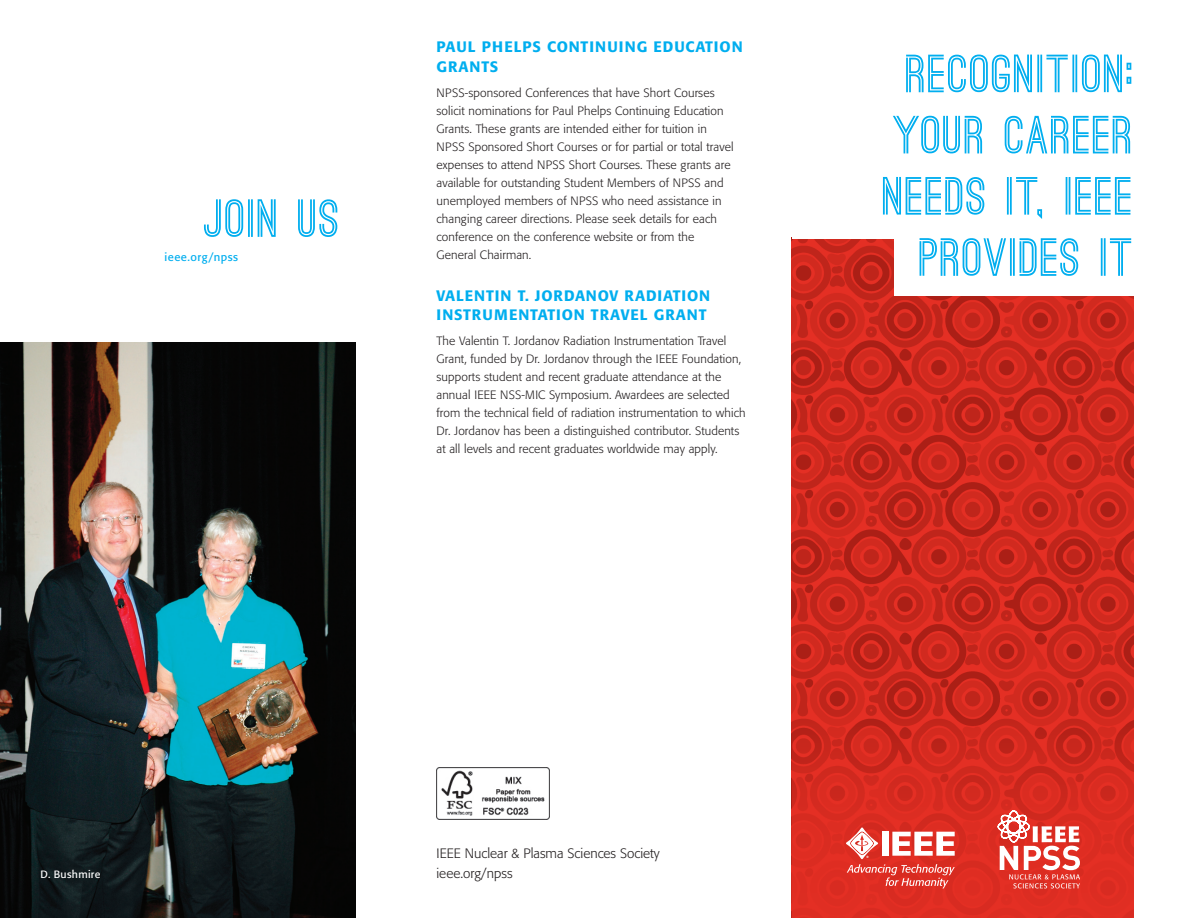
<style>
.page{position:relative;width:1188px;height:918px;background:#fff}
.page>*{position:absolute;margin:0;border:0;box-sizing:border-box;transform-origin:0 0}
.H1_Brochure_Headline{font:700 51px/61.2px "Ostrich Sans";letter-spacing:.015em;color:#00aeef;text-align:right}
.H3_section_titles{font:500 15px/19.5px "Formata";letter-spacing:.06em;color:#00aeef}
.Body_Copy{font:300 13.5px "Formata";color:#231f20}
.Body_Text{font:300 12px/18px "Formata";letter-spacing:.01em;color:#231f20}
.Captions__Photo{font:11.25px "Formata";letter-spacing:.04em;color:#00aeef}
.Body_Text-2{font:10.5px "Formata";letter-spacing:.03em;color:#fff}
</style>
<div class="page">
<img style="left:792px;top:239px;width:342px;height:473px">
<div style="left:894px;top:221px;width:252px;height:75px;background:#fff"></div>
<img style="left:0;top:342px;width:355px;height:576px">
<img style="left:436px;top:768px;width:114px;height:51px">
<svg style="left:792px;top:712px;width:342px;height:206px;fill:#db2c21"></svg>
<svg style="left:846px;top:827px;width:109px;height:61px"></svg>
<svg style="left:998px;top:811px;width:82px;height:77px"></svg>
<p class="H1_Brochure_Headline" style="left:204px;top:190px;width:137px">JOIN US</p>
<p class="Captions__Photo" style="left:165px;top:250px;width:75px">ieee.org/npss</p>
<p class="H3_section_titles" style="left:436px;top:37px;width:308px">PAUL PHELPS CONTINUING EDUCATION<br>GRANTS</p>
<p class="Body_Text" style="left:436px;top:84px;width:299px">NPSS-sponsored Conferences that have Short Courses solicit nominations for Paul Phelps Continuing Education Grants. These grants are intended either for tuition in NPSS Sponsored Short Courses or for partial or total travel expenses to attend NPSS Short Courses. These grants are available for outstanding Student Members of NPSS and unemployed members of NPSS who need assistance in changing career directions. Please seek details for each conference on the conference website or from the General Chairman.</p>
<p class="H3_section_titles" style="left:436px;top:286px;width:275px">VALENTIN T. JORDANOV RADIATION<br>INSTRUMENTATION TRAVEL GRANT</p>
<p class="Body_Text" style="left:436px;top:332px;width:311px">The Valentin T. Jordanov Radiation Instrumentation Travel Grant, funded by Dr. Jordanov through the IEEE Foundation, supports student and recent graduate attendance at the annual IEEE NSS-MIC Symposium. Awardees are selected from the technical field of radiation instrumentation to which Dr. Jordanov has been a distinguished contributor. Students at all levels and recent graduates worldwide may apply.</p>
<p class="H1_Brochure_Headline" style="left:883px;top:45px;width:253px">RECOGNITION:<br>YOUR CAREER<br>NEEDS IT, IEEE<br>PROVIDES IT</p>
<p class="Body_Copy" style="left:436px;top:845px;width:225px">IEEE Nuclear &amp; Plasma Sciences Society</p>
<p class="Body_Text-2" style="left:40px;top:867px;width:61px">D. Bushmire</p>
<p class="Body_Copy" style="left:436px;top:865px;width:78px">ieee.org/npss</p>
</div>
